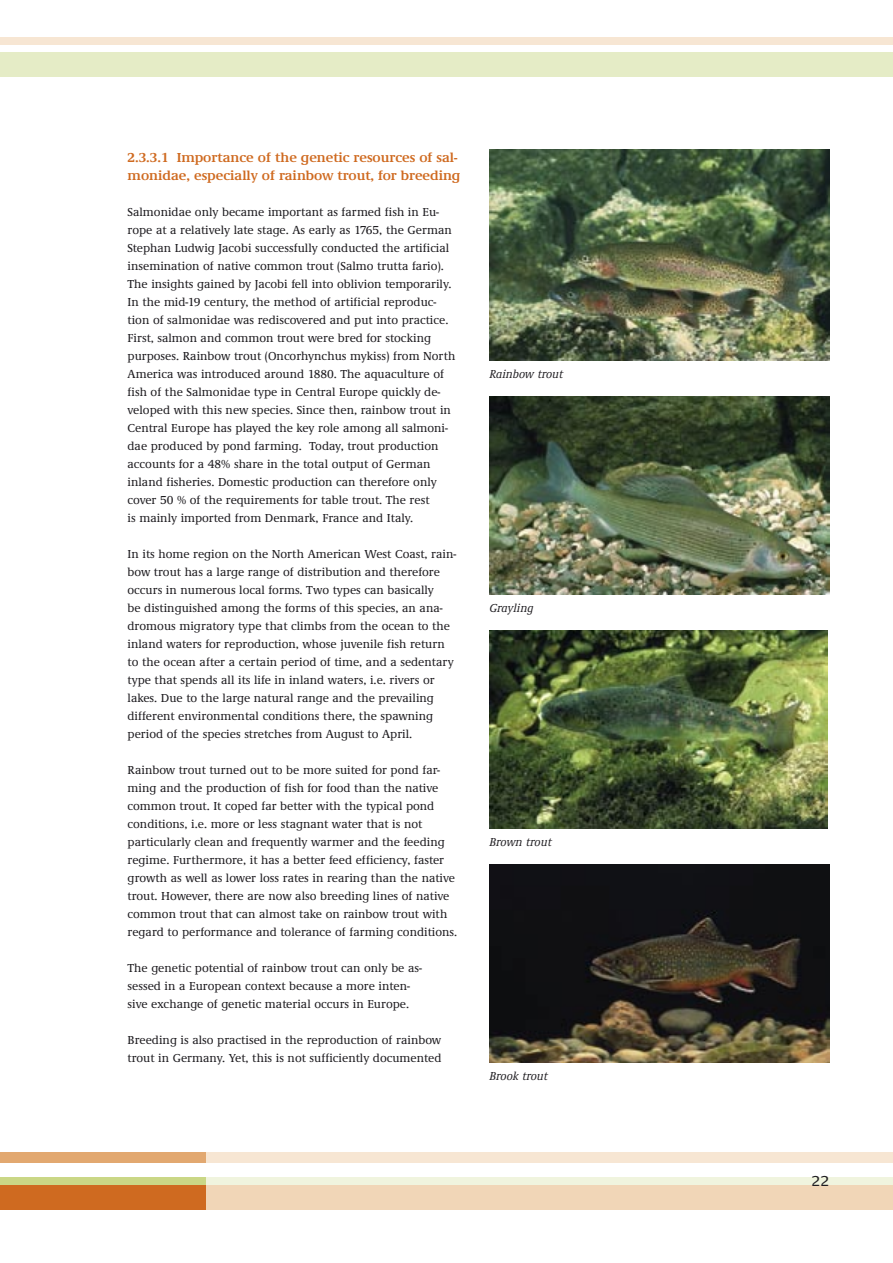
<style>
.page{position:relative;width:893px;height:1263px;background:#fff}
.page>*{position:absolute;margin:0;border:0;box-sizing:border-box;transform-origin:0 0}
.t1{font:15px "Praxis EF";color:#1f1d21}
.t2{font:600 13.5px/18px "Demos EF";color:#cf6a20}
.t3{font:500 12px/18px "Demos EF";color:#1f1d21}
.t4{font:italic 500 12px "Demos EF";color:#1f1d21}
</style>
<div class="page">
<div style="left:0;top:1185px;width:893px;height:24px;background:#cf6a20"></div>
<div style="left:0;top:1176px;width:893px;height:9px;background:#cad786"></div>
<div style="left:0;top:1152px;width:893px;height:11px;background:#e2a870"></div>
<div style="left:0;top:52px;width:893px;height:25px;background:#e5ecc6"></div>
<div style="left:0;top:37px;width:893px;height:7px;background:#f7e6d3"></div>
<svg style="left:207px;top:1209px;width:686px;height:1px"></svg>
<div style="left:207px;top:1185px;width:686px;height:24px;background:#f1d6b7"></div>
<div style="left:207px;top:1176px;width:686px;height:9px;background:#f0f4de"></div>
<div style="left:207px;top:1152px;width:686px;height:11px;background:#f7e6d3"></div>
<img style="left:489px;top:149px;width:340px;height:211px">
<img style="left:489px;top:396px;width:340px;height:198px">
<img style="left:489px;top:630px;width:339px;height:198px">
<img style="left:489px;top:864px;width:340px;height:198px">
<p class="t2" style="left:128px;top:149px;width:334px">2.3.3.1 Importance of the genetic resources of sal&shy;monidae, especially of rainbow trout, for breeding</p>
<p class="t3" style="left:128px;top:203px;width:329px">Salmonidae only became important as farmed fish in Eu&shy;rope at a relatively late stage. As early as 1765, the German Stephan Ludwig Jacobi successfully conducted the artificial insemination of native common trout (Salmo trutta fario).<br>The insights gained by Jacobi fell into oblivion temporarily.<br>In the mid-19 century, the method of artificial reproduc&shy;tion of salmonidae was rediscovered and put into practice.<br>First, salmon and common trout were bred for stocking purposes. Rainbow trout (Oncorhynchus mykiss) from North America was introduced around 1880. The aquaculture of fish of the Salmonidae type in Central Europe quickly de&shy;veloped with this new species. Since then, rainbow trout in Central Europe has played the key role among all salmoni&shy;dae produced by pond farming. Today, trout production accounts for a 48% share in the total output of German inland fisheries. Domestic production can therefore only cover 50 % of the requirements for table trout. The rest<br>is mainly imported from Denmark, France and Italy.</p>
<p class="t3" style="left:128px;top:545px;width:330px">In its home region on the North American West Coast, rain&shy;bow trout has a large range of distribution and therefore occurs in numerous local forms. Two types can basically<br>be distinguished among the forms of this species, an ana&shy;dromous migratory type that climbs from the ocean to the inland waters for reproduction, whose juvenile fish return to the ocean after a certain period of time, and a sedentary type that spends all its life in inland waters, i.e. rivers or lakes. Due to the large natural range and the prevailing different environmental conditions there, the spawning period of the species stretches from August to April.</p>
<p class="t3" style="left:128px;top:761px;width:331px">Rainbow trout turned out to be more suited for pond far&shy;ming and the production of fish for food than the native common trout. It coped far better with the typical pond conditions, i.e. more or less stagnant water that is not particularly clean and frequently warmer and the feeding regime. Furthermore, it has a better feed efficiency, faster growth as well as lower loss rates in rearing than the native trout. However, there are now also breeding lines of native common trout that can almost take on rainbow trout with regard to performance and tolerance of farming conditions.</p>
<p class="t3" style="left:128px;top:959px;width:296px">The genetic potential of rainbow trout can only be as&shy;sessed in a European context because a more inten&shy;sive exchange of genetic material occurs in Europe.</p>
<p class="t3" style="left:128px;top:1031px;width:315px">Breeding is also practised in the reproduction of rainbow trout in Germany. Yet, this is not sufficiently documented</p>
<p class="t4" style="left:489px;top:368px;width:75px">Rainbow trout</p>
<p class="t4" style="left:489px;top:602px;width:46px">Grayling</p>
<p class="t4" style="left:489px;top:836px;width:64px">Brown trout</p>
<p class="t4" style="left:489px;top:1070px;width:60px">Brook trout</p>
<p class="t1" style="left:811px;top:1173px;width:19px">22</p>
</div>
